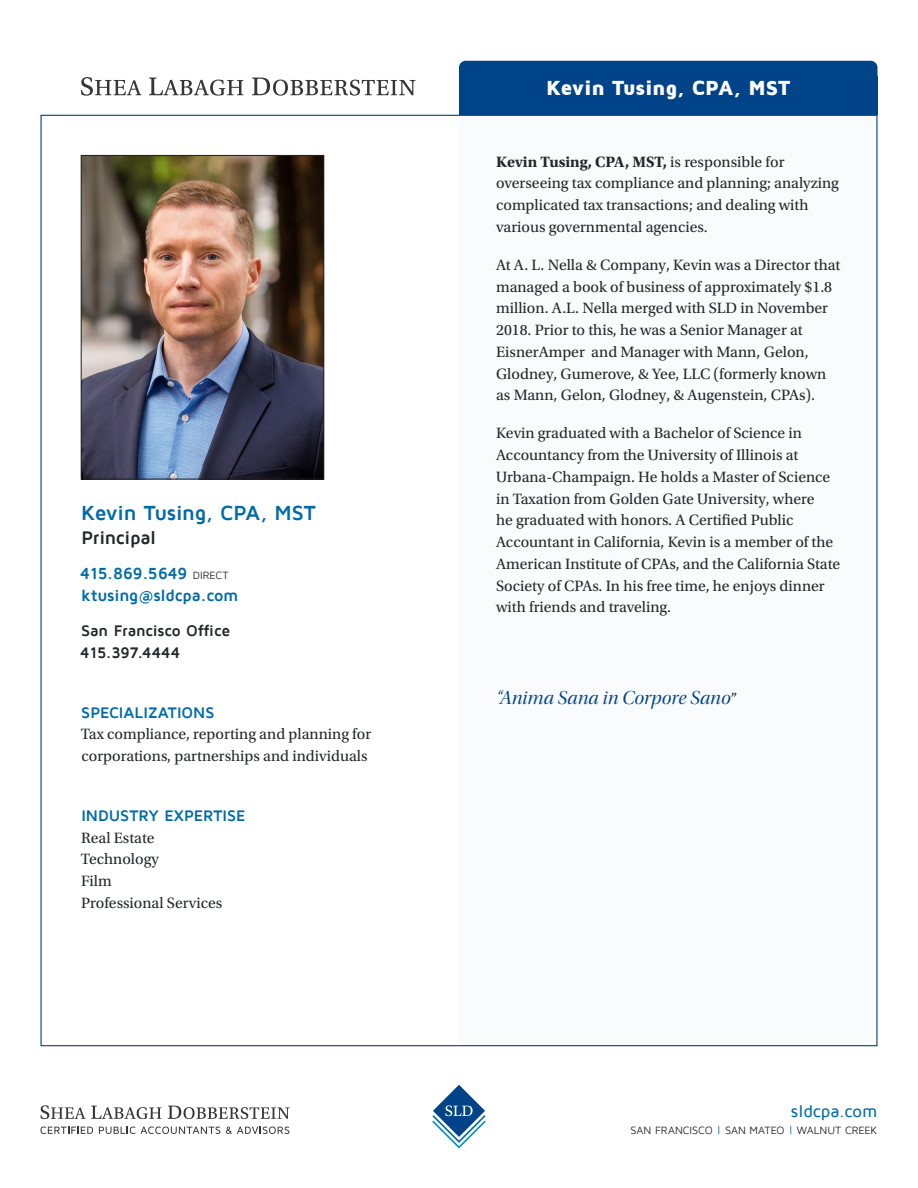
<style>
.page{position:relative;width:918px;height:1188px;background:#fff}
.page>*{position:absolute;margin:0;border:0;box-sizing:border-box;transform-origin:0 0}
.t1{font:900 21px "Maven Pro";letter-spacing:-.015em;color:#fff}
.contact_block_-_name{font:700 21px "Maven Pro";letter-spacing:-.02em;color:#006ba7}
.quote{font:19.5px "Utopia Std Disp It";color:#004389}
.contact_block_-_titl{font:700 18.75px "Maven Pro";letter-spacing:-.02em;color:#242729}
.t2{font:500 16.95px "Maven Pro";color:#006ba7}
.contact_block_-_ph{font:700 16.5px/21.8px "Maven Pro";letter-spacing:-.015em;color:#006ba7}
.bio-body{font:15.75px/21.8px "Utopia Std";color:#242729}
.contact_block_-_labe{font:700 15.75px "Maven Pro";letter-spacing:-.005em;color:#006ba7}
.contact_block_-_main{font:700 15.75px/21.8px "Maven Pro";letter-spacing:-.01em;color:#242729}
.t3{font:10.8px "Maven Pro";letter-spacing:-.005em;color:#242729}
.s1{font-weight:400;font-size:10.8px;color:#242729}
.s2{font-weight:700}
.s3{font-family:"Utopia Std";font-size:15.75px;color:#242729}
.s4{color:#006ba7}
</style>
<div class="page">
<div style="left:459px;top:115px;width:419px;height:931px;background:#f9fbfd"></div>
<div style="left:459px;top:61px;width:419px;height:27px;background:#004389;border-radius:7px"></div>
<div style="left:459px;top:76px;width:419px;height:39px;background:#004389"></div>
<img style="left:83px;top:157px;width:239px;height:320px">
<div style="left:81px;top:155px;width:243px;height:324px;border:1px solid #231f20"></div>
<svg style="left:432px;top:1085px;width:54px;height:64px"></svg>
<svg style="left:40px;top:1105px;width:45px;height:14px"></svg>
<svg style="left:91px;top:1106px;width:70px;height:13px"></svg>
<svg style="left:168px;top:1106px;width:121px;height:13px"></svg>
<svg style="left:41px;top:1127px;width:52px;height:7px"></svg>
<svg style="left:99px;top:1127px;width:121px;height:7px"></svg>
<svg style="left:226px;top:1127px;width:63px;height:7px"></svg>
<svg style="left:81px;top:77px;width:60px;height:19px"></svg>
<svg style="left:149px;top:78px;width:94px;height:18px"></svg>
<svg style="left:252px;top:78px;width:163px;height:18px"></svg>
<p class="contact_block_-_name" style="left:81px;top:502px;width:236px">Kevin Tusing, CPA, MST</p>
<p class="contact_block_-_titl" style="left:81px;top:528px;width:76px">Principal</p>
<p class="contact_block_-_ph" style="left:80px;top:563px;width:160px">415.869.5649 <span class="s1">DIRECT </span>ktusing@sldcpa.com</p>
<p class="contact_block_-_main" style="left:80px;top:620px;width:151px">San Francisco Office<br>415.397.4444</p>
<p class="contact_block_-_labe" style="left:81px;top:704px;width:135px">SPECIALIZATIONS</p>
<p class="bio-body" style="left:81px;top:724px;width:292px">Tax compliance, reporting and planning for corporations, partnerships and individuals</p>
<p class="contact_block_-_labe" style="left:81px;top:807px;width:165px">INDUSTRY EXPERTISE</p>
<p class="bio-body" style="left:81px;top:827px;width:75px">Real Estate</p>
<p class="bio-body" style="left:81px;top:849px;width:79px">Technology</p>
<p class="bio-body" style="left:81px;top:870px;width:32px">Film</p>
<p class="bio-body" style="left:81px;top:892px;width:143px">Professional Services</p>
<p class="t1" style="left:546px;top:77px;width:246px">Kevin Tusing, CPA, MST</p>
<p class="bio-body" style="left:496px;top:151px;width:344px"><span class="s2">Kevin Tusing, CPA, MST,</span> is responsible for overseeing tax compliance and planning; analyzing complicated tax transactions; and dealing with various governmental agencies.</p>
<p class="bio-body" style="left:496px;top:254px;width:346px">At A. L. Nella &amp; Company, Kevin was a Director that managed a book of business of approximately $1.8 million. A.L. Nella merged with SLD in November 2018. Prior to this, he was a Senior Manager at EisnerAmper and Manager with Mann, Gelon, Glodney, Gumerove, &amp; Yee, LLC (formerly known as Mann, Gelon, Glodney, &amp; Augenstein, CPAs).</p>
<p class="bio-body" style="left:496px;top:423px;width:346px">Kevin graduated with a Bachelor of Science in Accountancy from the University of Illinois at Urbana-Champaign. He holds a Master of Science in Taxation from Golden Gate University, where<br>he graduated with honors. A Certified Public Accountant in California, Kevin is a member of the American Institute of CPAs, and the California State Society of CPAs. In his free time, he enjoys dinner with friends and traveling.</p>
<p class="quote" style="left:496px;top:688px;width:243px">“Anima Sana in Corpore Sano<span class="s3">”</span></p>
<p class="t2" style="left:791px;top:1102px;width:88px">sldcpa.com</p>
<p class="t3" style="left:631px;top:1125px;width:248px">SAN FRANCISCO <span class="s4">|</span> SAN MATEO <span class="s4">|</span> WALNUT CREEK</p>
</div>
